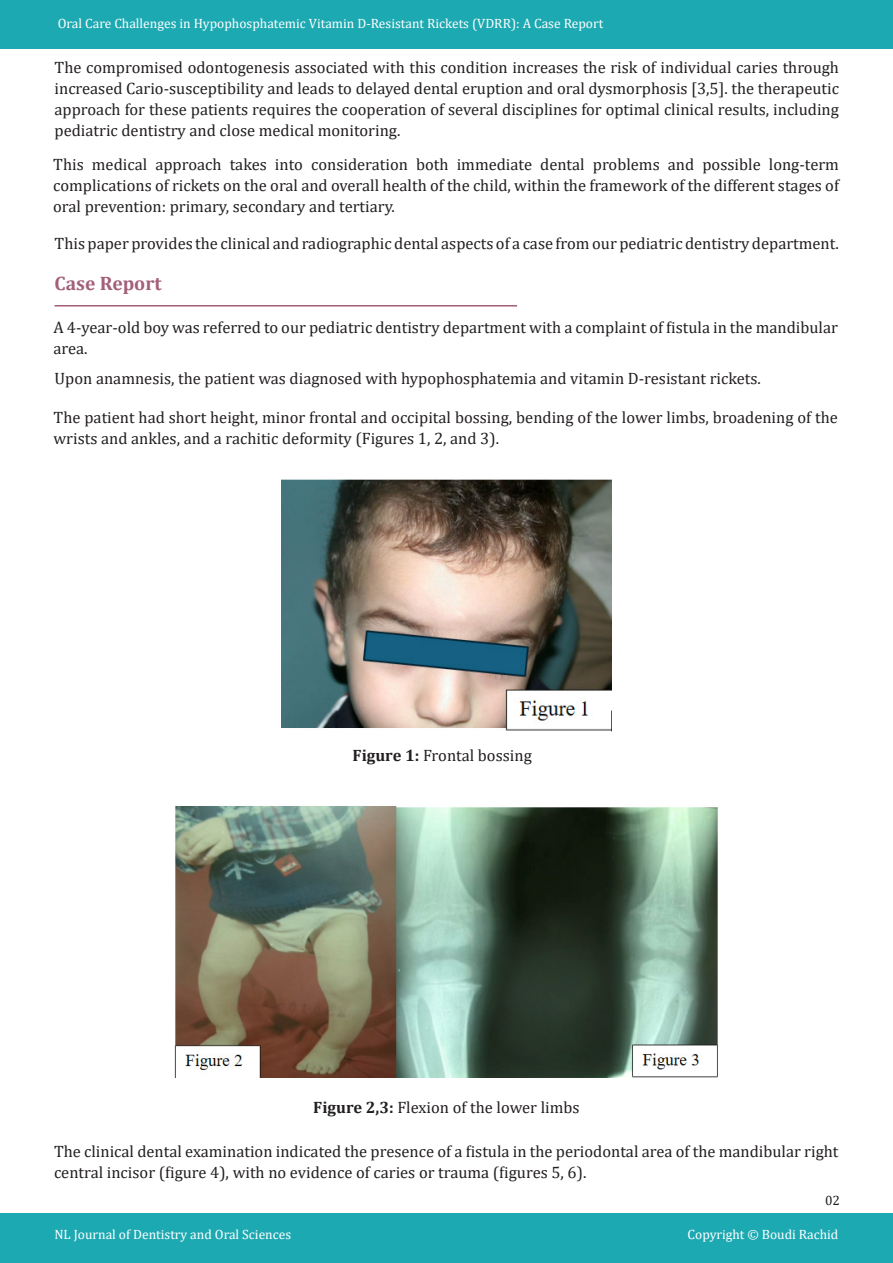
<style>
.page{position:relative;width:893px;height:1263px;background:#fff}
.page>*{position:absolute;margin:0;border:0;box-sizing:border-box;transform-origin:0 0}
.t1{font:700 19.5px "Cambria";color:#a25f78}
.t2{font:16.5px/21px "Cambria";color:#231f20}
.t3{font:13.5px "Cambria";color:#fff}
.t4{font:13.5px "Cambria";color:#231f20}
.s1{font-weight:700}
</style>
<div class="page">
<div style="left:0;top:0;width:893px;height:49px;background:#1da9b2"></div>
<div style="left:0;top:1214px;width:893px;height:49px;background:#1da9b2"></div>
<img style="left:281px;top:479px;width:330px;height:252px">
<img style="left:175px;top:806px;width:543px;height:271px">
<hr style="left:55px;top:305px;width:462px;height:1px;background:#a25f78">
<p class="t3" style="left:58px;top:16px;width:547px">Oral Care Challenges in Hypophosphatemic Vitamin D-Resistant Rickets (VDRR): A Case Report</p>
<p class="t2" style="left:55px;top:57px;width:786px;text-align:justify">The compromised odontogenesis associated with this condition increases the risk of individual caries through increased Cario-susceptibility and leads to delayed dental eruption and oral dysmorphosis [3,5]. the therapeutic approach for these patients requires the cooperation of several disciplines for optimal clinical results, including pediatric dentistry and close medical monitoring.</p>
<p class="t2" style="left:53px;top:154px;width:787px;text-align:justify">This medical approach takes into consideration both immediate dental problems and possible long-term complications of rickets on the oral and overall health of the child, within the framework of the different stages of oral prevention: primary, secondary and tertiary.</p>
<p class="t2" style="left:55px;top:232px;width:786px">This paper provides the clinical and radiographic dental aspects of a case from our pediatric dentistry department.</p>
<p class="t1" style="left:55px;top:270px;width:108px">Case Report</p>
<p class="t2" style="left:54px;top:317px;width:786px">A 4-year-old boy was referred to our pediatric dentistry department with a complaint of fistula in the mandibular area.</p>
<p class="t2" style="left:55px;top:368px;width:708px">Upon anamnesis, the patient was diagnosed with hypophosphatemia and vitamin D-resistant rickets.</p>
<p class="t2" style="left:54px;top:407px;width:786px">The patient had short height, minor frontal and occipital bossing, bending of the lower limbs, broadening of the wrists and ankles, and a rachitic deformity (Figures 1, 2, and 3).</p>
<p class="t2" style="left:353px;top:745px;width:181px"><span class="s1">Figure 1:</span> Frontal bossing</p>
<p class="t2" style="left:313px;top:1097px;width:268px"><span class="s1">Figure 2,3:</span> Flexion of the lower limbs</p>
<p class="t2" style="left:54px;top:1140px;width:786px">The clinical dental examination indicated the presence of a fistula in the periodontal area of the mandibular right central incisor (figure 4), with no evidence of caries or trauma (figures 5, 6).</p>
<p class="t4" style="left:825px;top:1193px;width:16px">02</p>
<p class="t3" style="left:54px;top:1227px;width:238px">NL Journal of Dentistry and Oral Sciences</p>
<p class="t3" style="left:688px;top:1227px;width:152px">Copyright © Boudi Rachid</p>
</div>
